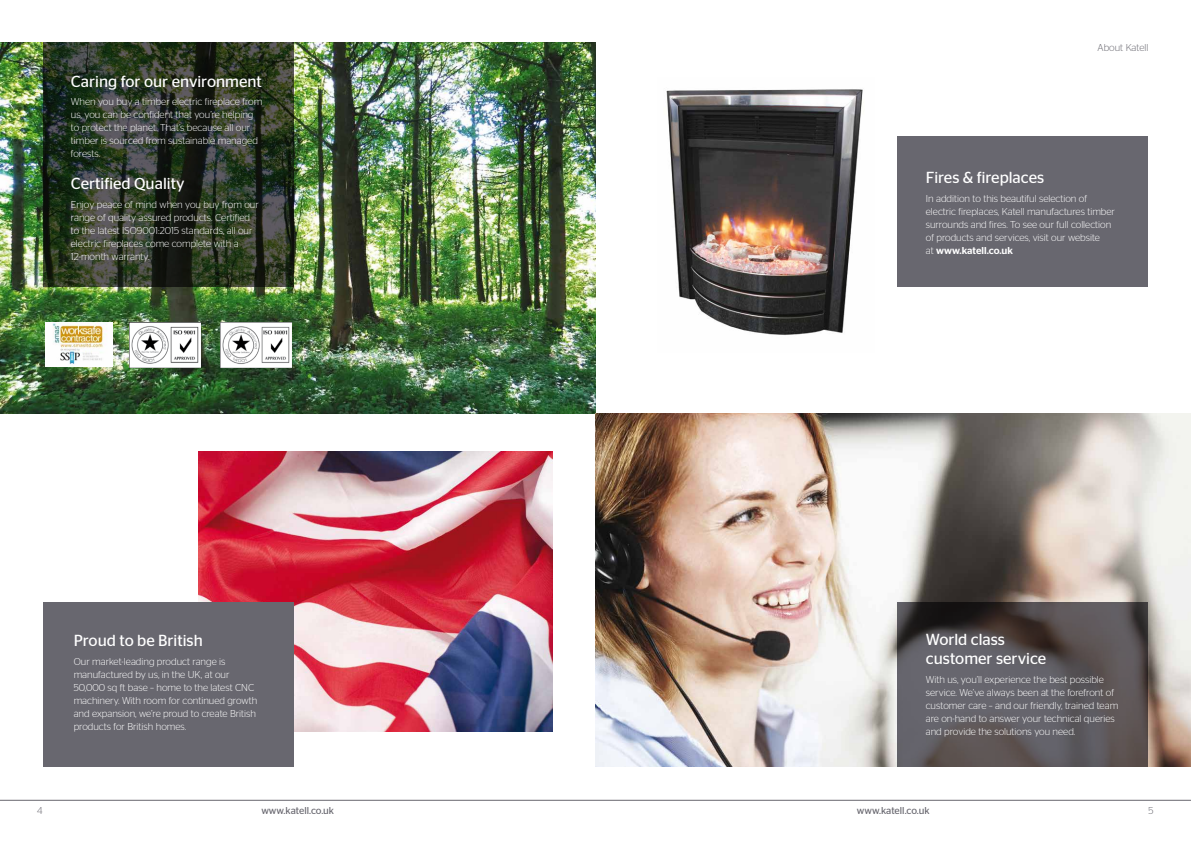
<style>
.page{position:relative;width:1191px;height:842px;background:#fff}
.page>*{position:absolute;margin:0;border:0;box-sizing:border-box;transform-origin:0 0}
.t1{font:16px/19px "Stag Sans";color:#fff}
.t2{font:300 10px/13px "Stag Sans";color:#fff}
.t3{font:10px "Stag Sans";color:#68676f}
.t4{font:300 10px "Stag Sans";color:#68676f}
.s1{font-weight:500}
</style>
<div class="page">
<hr style="left:0;top:800px;width:1191px;height:1px;background:#68676f">
<img style="left:0;top:43px;width:595px;height:371px">
<img style="left:595px;top:414px;width:596px;height:353px">
<svg style="left:43px;top:43px;width:250px;height:244px;background:#2c3626"></svg>
<svg style="left:897px;top:602px;width:251px;height:165px;background:#585357"></svg>
<img style="left:198px;top:451px;width:355px;height:280px">
<div style="left:43px;top:602px;width:250px;height:165px;background:#68676f"></div>
<div style="left:897px;top:136px;width:251px;height:150px;background:#68676f"></div>
<img style="left:130px;top:323px;width:70px;height:44px">
<img style="left:221px;top:323px;width:71px;height:44px">
<img style="left:45px;top:323px;width:68px;height:44px">
<img style="left:666px;top:89px;width:197px;height:246px">
<h1 class="t1" style="left:71px;top:71px;width:192px">Caring for our environment</h1>
<p class="t2" style="left:71px;top:95px;width:193px">When you buy a timber electric fireplace from us, you can be confident that you’re helping to protect the planet. That’s because all our timber is sourced from sustainable managed forests.</p>
<h1 class="t1" style="left:71px;top:174px;width:115px">Certified Quality</h1>
<p class="t2" style="left:71px;top:198px;width:189px">Enjoy peace of mind when you buy from our range of quality assured products. Certified to the latest ISO9001:2015 standards, all our electric fireplaces come complete with a 12-month warranty.</p>
<h1 class="t1" style="left:74px;top:631px;width:131px">Proud to be British</h1>
<p class="t2" style="left:74px;top:655px;width:185px">Our market-leading product range is manufactured by us, in the UK, at our 50,000 sq ft base – home to the latest CNC machinery. With room for continued growth and expansion, we’re proud to create British products for British homes.</p>
<p class="t4" style="left:1097px;top:42px;width:52px">About Katell</p>
<h1 class="t1" style="left:926px;top:168px;width:120px">Fires &amp; fireplaces</h1>
<p class="t2" style="left:926px;top:191px;width:191px">In addition to this beautiful selection of electric fireplaces, Katell manufactures timber surrounds and fires. To see our full collection of products and services, visit our website<br>at <span class="s1">www.katell.co.uk</span></p>
<h1 class="t1" style="left:926px;top:630px;width:122px">World class customer service</h1>
<p class="t2" style="left:926px;top:672px;width:194px">With us, you’ll experience the best possible service. We’ve always been at the forefront of customer care – and our friendly, trained team are on-hand to answer your technical queries and provide the solutions you need.</p>
<p class="t4" style="left:37px;top:805px;width:7px">4</p>
<p class="t3" style="left:261px;top:804px;width:74px">www.katell.co.uk</p>
<p class="t3" style="left:857px;top:804px;width:74px">www.katell.co.uk</p>
<p class="t4" style="left:1148px;top:805px;width:7px">5</p>
</div>
